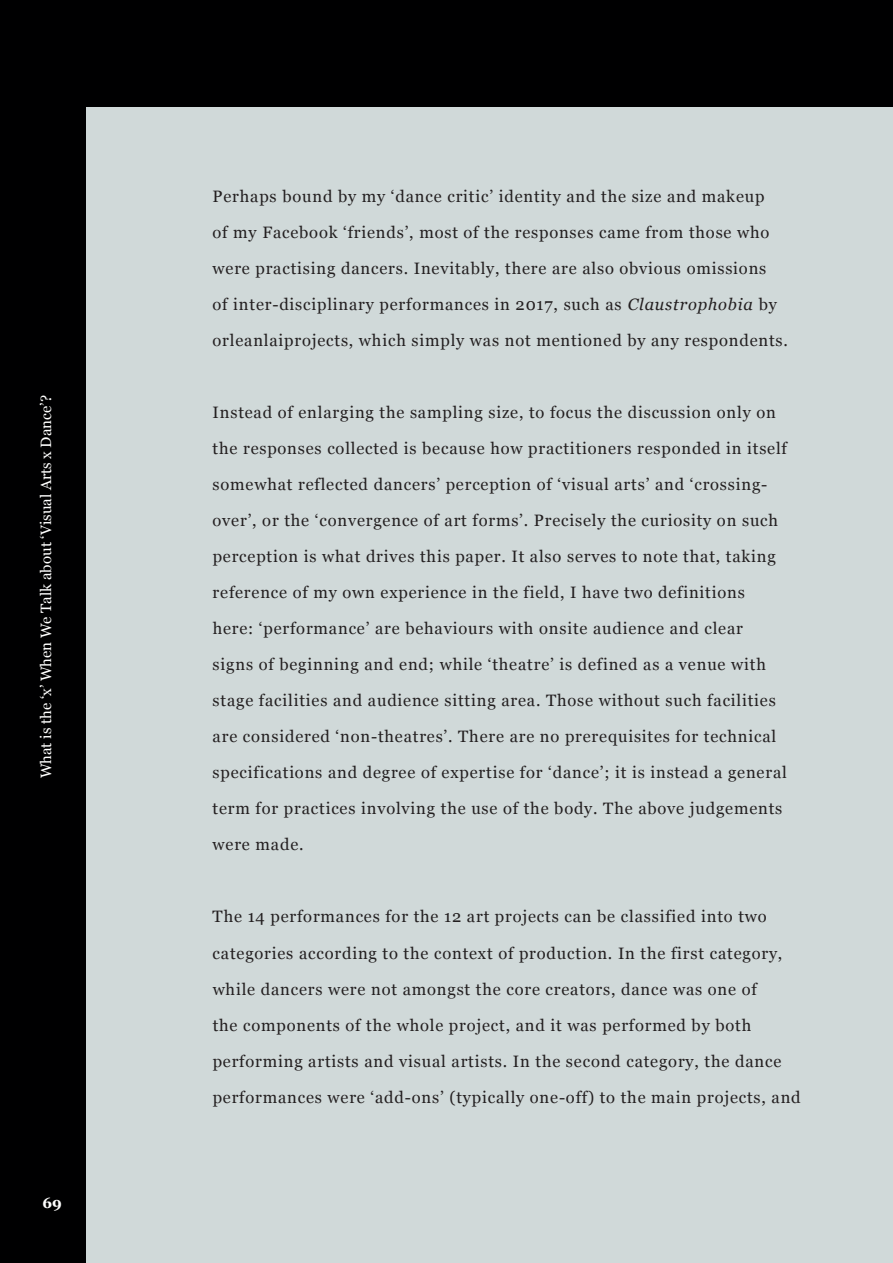
<style>
.page{position:relative;width:893px;height:1263px;background:#fff}
.page>*{position:absolute;margin:0;border:0;box-sizing:border-box;transform-origin:0 0}
.t1{font:16.5px/36px "Georgia";letter-spacing:.05em;color:#231f20}
.t2{font:15px "Georgia";color:#fff}
.t3{font:700 15px "Georgia";color:#fff}
.s1{font-style:italic}
</style>
<div class="page">
<div style="left:0;top:85px;width:893px;height:1178px;background:#d0d9d9"></div>
<div style="left:0;top:0;width:893px;height:106px;background:#000001"></div>
<div style="left:0;top:0;width:85px;height:1263px;background:#000001"></div>
<p class="t2" style="left:35px;top:778px;width:385px;rotate:-90deg">What is the ‘x’ When We Talk about ‘Visual Arts x Dance’?</p>
<p class="t3" style="left:43px;top:1192px;width:21px">69</p>
<p class="t1" style="left:213px;top:178px;width:577px">Perhaps bound by my ‘dance critic’ identity and the size and makeup<br>of my Facebook ‘friends’, most of the responses came from those who were practising dancers. Inevitably, there are also obvious omissions<br>of inter-disciplinary performances in 2017, such as <span class="s1">Claustrophobia</span> by orleanlaiprojects, which simply was not mentioned by any respondents.</p>
<p class="t1" style="left:213px;top:394px;width:576px">Instead of enlarging the sampling size, to focus the discussion only on the responses collected is because how practitioners responded in itself somewhat reflected dancers’ perception of ‘visual arts’ and ‘crossing&shy;over’, or the ‘convergence of art forms’. Precisely the curiosity on such perception is what drives this paper. It also serves to note that, taking reference of my own experience in the field, I have two definitions here: ‘performance’ are behaviours with onsite audience and clear signs of beginning and end; while ‘theatre’ is defined as a venue with stage facilities and audience sitting area. Those without such facilities are considered ‘non-theatres’. There are no prerequisites for technical specifications and degree of expertise for ‘dance’; it is instead a general term for practices involving the use of the body. The above judgements were made.</p>
<p class="t1" style="left:213px;top:898px;width:590px">The 14 performances for the 12 art projects can be classified into two categories according to the context of production. In the first category, while dancers were not amongst the core creators, dance was one of<br>the components of the whole project, and it was performed by both performing artists and visual artists. In the second category, the dance performances were ‘add-ons’ (typically one-off) to the main projects, and</p>
</div>
